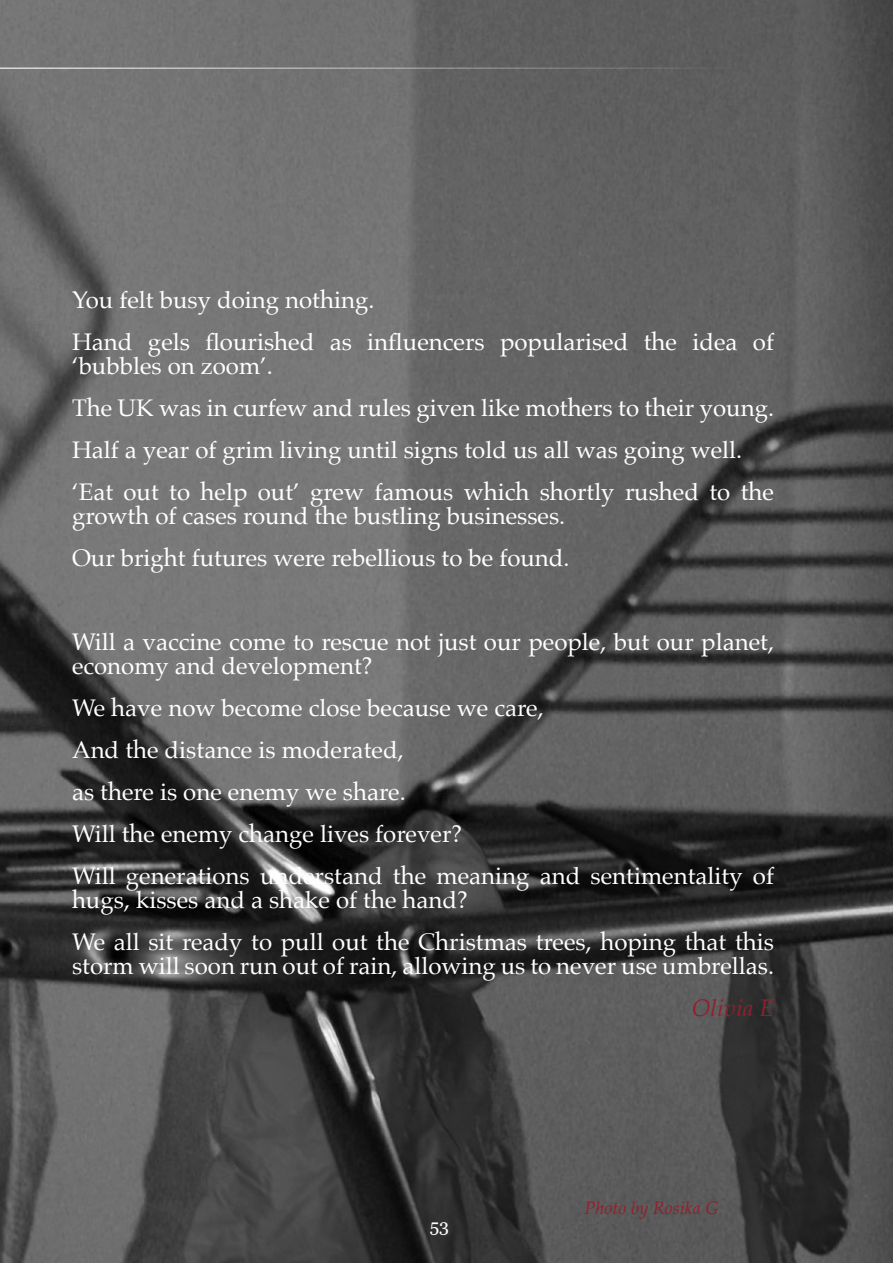
<style>
.page{position:relative;width:893px;height:1263px;background:#fff}
.page>*{position:absolute;margin:0;border:0;box-sizing:border-box;transform-origin:0 0}
.t1{font:24px/42px "Palatino";color:#fff}
.t2{font:italic 24px "Palatino";color:#931f2c}
.t3{font:italic 18px "Palatino";color:#931f2c}
.t4{font:18px "Georgia";color:#fefefe}
</style>
<div class="page">
<img style="left:0;top:0;width:893px;height:1263px">
<hr style="left:0;top:68px;width:893px;height:1px;background:#fff">
<p class="t1" style="left:72px;top:281px;width:704px">You felt busy doing nothing.<br>Hand gels flourished as influencers popularised the idea of</p>
<p class="t1" style="left:72px;top:347px;width:704px">‘bubbles on zoom’.<br>The UK was in curfew and rules given like mothers to their young.<br>Half a year of grim living until signs told us all was going well. ‘Eat out to help out’ grew famous which shortly rushed to the</p>
<p class="t1" style="left:72px;top:497px;width:499px">growth of cases round the bustling businesses.<br>Our bright futures were rebellious to be found.</p>
<p class="t1" style="left:72px;top:632px;width:704px;line-height:24px">Will a vaccine come to rescue not just our people, but our planet, economy and development?</p>
<p class="t1" style="left:72px;top:689px;width:704px">We have now become close because we care,<br>And the distance is moderated,<br>as there is one enemy we share.<br>Will the enemy change lives forever?<br>Will generations understand the meaning and sentimentality of</p>
<p class="t1" style="left:72px;top:881px;width:704px">hugs, kisses and a shake of the hand?<br>We all sit ready to pull out the Christmas trees, hoping that this</p>
<p class="t1" style="left:72px;top:947px;width:704px">storm will soon run out of rain, allowing us to never use umbrellas.</p>
<p class="t2" style="left:692px;top:996px;width:84px">Olivia E</p>
<p class="t4" style="left:430px;top:1218px;width:21px">53</p>
<p class="t3" style="left:585px;top:1199px;width:135px">Photo by Rosika G</p>
</div>
